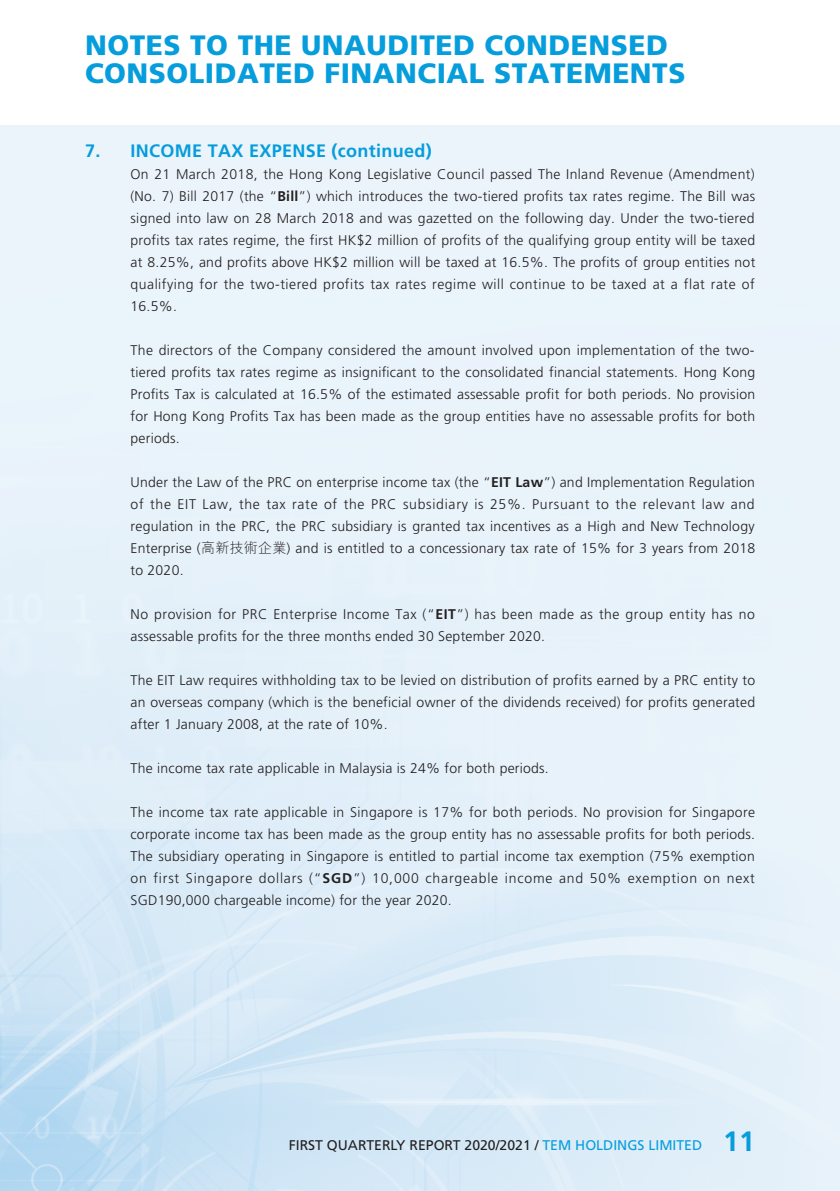
<style>
.page{position:relative;width:840px;height:1191px;background:#fff}
.page>*{position:absolute;margin:0;border:0;box-sizing:border-box;transform-origin:0 0}
.t1{font:900 28px/28px "Frutiger LT Std";letter-spacing:.02em;color:#069ddc}
._07_NH1{font:700 18px "Frutiger LT Std";letter-spacing:.015em;color:#069ddc}
._06_Notes{font:300 14px/22px "Frutiger LT Std";letter-spacing:.015em;color:#231f20;text-align:justify}
._06_Notes-2{font:300 14px/22px "Frutiger LT Std";letter-spacing:.035em;color:#231f20}
.t2{font:14px "Frutiger LT Std";color:#231f20}
.s1{font-weight:700}
.s2{font-family:"M Hei HK"}
.s3{color:#069ddc}
.s4{font-weight:700;font-size:28px;color:#069ddc}
</style>
<div class="page">
<div style="left:0;top:125px;width:839px;height:1066px;background:#ebf4fb"></div>
<img style="left:0;top:633px;width:745px;height:558px">
<h1 class="t1" style="left:85px;top:31px;width:601px">NOTES TO THE UNAUDITED CONDENSED<br>CONSOLIDATED FINANCIAL STATEMENTS</h1>
<p class="_07_NH1" style="left:85px;top:140px;width:348px">7. INCOME TAX EXPENSE (continued)</p>
<p class="_06_Notes" style="left:130px;top:163px;width:626px">On 21 March 2018, the Hong Kong Legislative Council passed The Inland Revenue (Amendment) (No. 7) Bill 2017 (the “<span class="s1">Bill</span>”) which introduces the two-tiered profits tax rates regime. The Bill was signed into law on 28 March 2018 and was gazetted on the following day. Under the two-tiered profits tax rates regime, the first HK$2 million of profits of the qualifying group entity will be taxed at 8.25%, and profits above HK$2 million will be taxed at 16.5%. The profits of group entities not qualifying for the two-tiered profits tax rates regime will continue to be taxed at a flat rate of 16.5%.</p>
<p class="_06_Notes" style="left:130px;top:339px;width:626px">The directors of the Company considered the amount involved upon implementation of the two&shy;tiered profits tax rates regime as insignificant to the consolidated financial statements. Hong Kong Profits Tax is calculated at 16.5% of the estimated assessable profit for both periods. No provision for Hong Kong Profits Tax has been made as the group entities have no assessable profits for both periods.</p>
<p class="_06_Notes" style="left:130px;top:471px;width:625px">Under the Law of the PRC on enterprise income tax (the “<span class="s1">EIT Law</span>”) and Implementation Regulation of the EIT Law, the tax rate of the PRC subsidiary is 25%. Pursuant to the relevant law and regulation in the PRC, the PRC subsidiary is granted tax incentives as a High and New Technology Enterprise (<span class="s2">高新技術企業</span>) and is entitled to a concessionary tax rate of 15% for 3 years from 2018 to 2020.</p>
<p class="_06_Notes-2" style="left:130px;top:603px;width:625px">No provision for PRC Enterprise Income Tax (“<span class="s1">EIT</span>”) has been made as the group entity has no assessable profits for the three months ended 30 September 2020.</p>
<p class="_06_Notes" style="left:130px;top:669px;width:625px">The EIT Law requires withholding tax to be levied on distribution of profits earned by a PRC entity to an overseas company (which is the beneficial owner of the dividends received) for profits generated after 1 January 2008, at the rate of 10%.</p>
<p class="_06_Notes" style="left:130px;top:757px;width:419px">The income tax rate applicable in Malaysia is 24% for both periods.</p>
<p class="_06_Notes" style="left:130px;top:801px;width:625px">The income tax rate applicable in Singapore is 17% for both periods. No provision for Singapore corporate income tax has been made as the group entity has no assessable profits for both periods.<br>The subsidiary operating in Singapore is entitled to partial income tax exemption (75% exemption on first Singapore dollars (“<span class="s1">SGD</span>”) 10,000 chargeable income and 50% exemption on next SGD190,000 chargeable income) for the year 2020.</p>
<p class="t2" style="left:288px;top:1136px;width:467px">FIRST QUARTERLY REPORT 2020/2021 / <span class="s3">TEM HOLDINGS LIMITED</span> <span class="s4">11</span></p>
</div>
